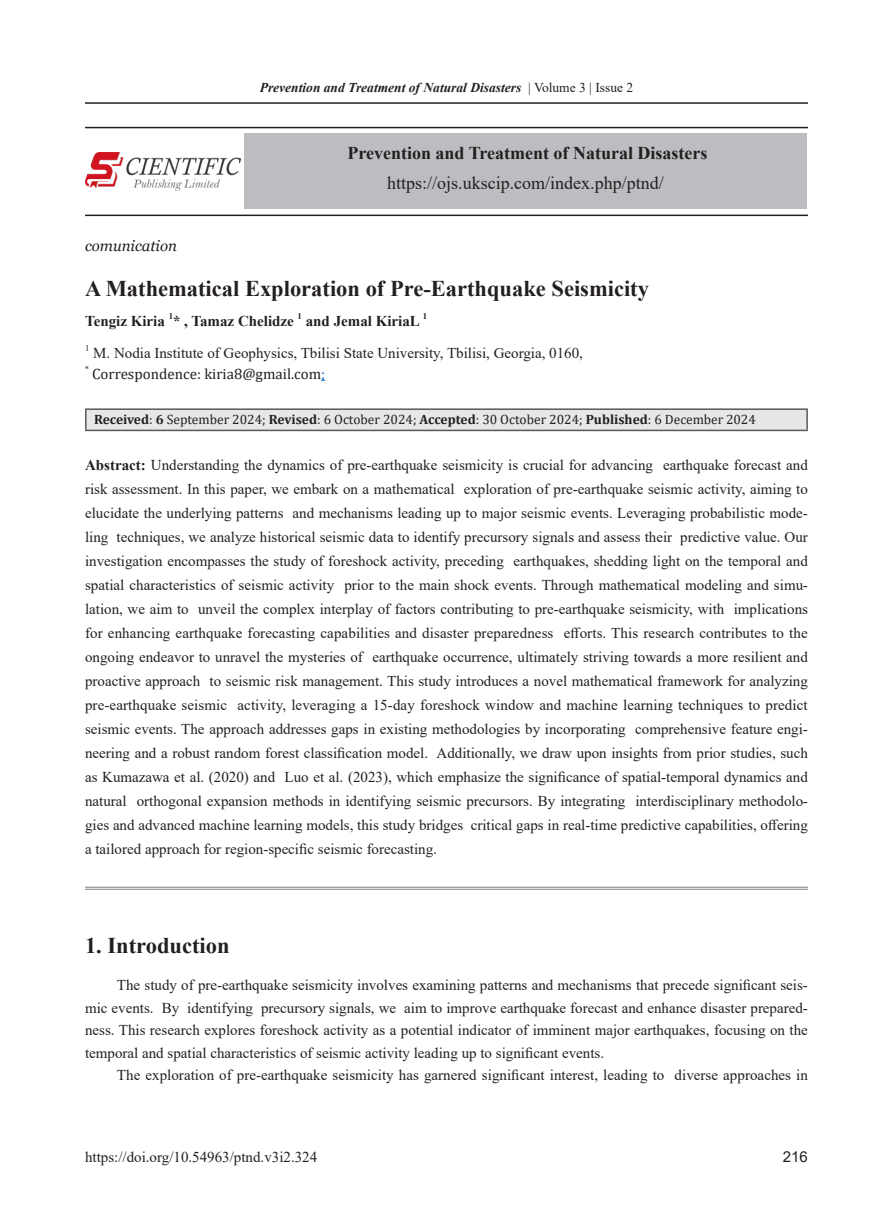
<style>
.page{position:relative;width:893px;height:1212px;background:#fff}
.page>*{position:absolute;margin:0;border:0;box-sizing:border-box;transform-origin:0 0}
.题目{font:700 22.5px "Times New Roman";color:#231f20}
.一级标题{font:700 22.5px "Times New Roman";color:#231f20}
.t1{font:700 18px "Times New Roman";color:#231f20}
.t2{font:18px "Times New Roman";color:#231f20}
.关键词{font:15px/24px "Times New Roman";color:#231f20;text-align:justify}
.正文{font:15px/22.5px "Times New Roman";letter-spacing:.005em;color:#231f20;text-align:justify}
.单位{font:15px "Times New Roman";color:#231f20}
.作者{font:700 15px "Times New Roman";color:#231f20}
.单位-2{font:15px "Cambria";color:#231f20}
.类型{font:italic 15px "Georgia";color:#231f20}
.t3{font:15px "Arial";color:#231f20}
.Table_Text{font:13.5px "Cambria";color:#231f20}
.t4{font:italic 700 13.5px "Times New Roman";color:#231f20}
.作者-2{font:700 8.7px "Times New Roman";color:#231f20}
.单位-3{font:8.7px "Times New Roman";color:#231f20}
.单位-4{font:8.7px "Cambria";color:#231f20}
.s1{font-weight:400;font-style:normal}
.s2{color:#0563c1}
.s3{font-weight:700}
</style>
<div class="page">
<div style="left:244px;top:134px;width:563px;height:75px;background:#bcbdc0"></div>
<hr style="left:85px;top:102px;width:723px;height:2px;background:#231f20">
<hr style="left:85px;top:215px;width:723px;height:1px;background:#231f20">
<hr style="left:85px;top:127px;width:723px;height:1px;background:#231f20">
<img style="left:85px;top:153px;width:156px;height:37px">
<hr style="left:85px;top:887px;width:723px;height:1px;background:#7e7e7e">
<hr style="left:85px;top:889px;width:723px;height:1px;background:#7e7e7e">
<div style="left:86px;top:409px;width:721px;height:21px;background:#e6e7e9"></div>
<hr style="left:85px;top:408px;width:723px;height:2px;background:#57585a">
<hr style="left:85px;top:430px;width:723px;height:1px;background:#57585a">
<hr style="left:85px;top:410px;width:2px;height:20px;background:#57585a">
<hr style="left:806px;top:410px;width:2px;height:20px;background:#57585a">
<p class="t4" style="left:260px;top:78px;width:375px">Prevention and Treatment of Natural Disasters <span class="s1">| Volume 3 | Issue 2</span></p>
<p class="t1" style="left:347px;top:140px;width:362px">Prevention and Treatment of Natural Disasters</p>
<p class="t2" style="left:387px;top:171px;width:278px">https://ojs.ukscip.com/index.php/ptnd/</p>
<p class="类型" style="left:85px;top:236px;width:93px">comunication</p>
<p class="题目" style="left:85px;top:273px;width:565px">A Mathematical Exploration of Pre-Earthquake Seismicity</p>
<p class="作者" style="left:85px;top:310px;width:81px">Tengiz Kiria</p>
<p class="作者-2" style="left:169px;top:309px;width:6px">1</p>
<p class="作者" style="left:173px;top:310px;width:122px">* , Tamaz Chelidze</p>
<p class="作者-2" style="left:298px;top:309px;width:6px">1</p>
<p class="作者" style="left:306px;top:310px;width:116px">and Jemal KiriaL</p>
<p class="作者-2" style="left:423px;top:309px;width:6px">1</p>
<p class="单位-3" style="left:85px;top:342px;width:6px">1</p>
<p class="单位" style="left:93px;top:342px;width:491px">M. Nodia Institute of Geophysics, Tbilisi State University, Tbilisi, Georgia, 0160,</p>
<p class="单位-4" style="left:85px;top:364px;width:5px">*</p>
<p class="单位-2" style="left:92px;top:365px;width:235px">Correspondence: kiria8@gmail.com<span class="s2">;</span></p>
<p class="Table_Text" style="left:94px;top:412px;width:663px"><span class="s3">Received</span>: <span class="s3">6</span> September 2024; <span class="s3">Revised</span>: 6 October 2024; <span class="s3">Accepted</span>: 30 October 2024; <span class="s3">Published</span>: 6 December 2024</p>
<p class="关键词" style="left:85px;top:453px;width:724px"><span class="s3">Abstract:</span> Understanding the dynamics of pre-earthquake seismicity is crucial for advancing earthquake forecast and risk assessment. In this paper, we embark on a mathematical exploration of pre-earthquake seismic activity, aiming to elucidate the underlying patterns and mechanisms leading up to major seismic events. Leveraging probabilistic mode&shy;ling techniques, we analyze historical seismic data to identify precursory signals and assess their predictive value. Our investigation encompasses the study of foreshock activity, preceding earthquakes, shedding light on the temporal and spatial characteristics of seismic activity prior to the main shock events. Through mathematical modeling and simu&shy;lation, we aim to unveil the complex interplay of factors contributing to pre-earthquake seismicity, with implications for enhancing earthquake forecasting capabilities and disaster preparedness efforts. This research contributes to the ongoing endeavor to unravel the mysteries of earthquake occurrence, ultimately striving towards a more resilient and proactive approach to seismic risk management. This study introduces a novel mathematical framework for analyzing pre-earthquake seismic activity, leveraging a 15-day foreshock window and machine learning techniques to predict seismic events. The approach addresses gaps in existing methodologies by incorporating comprehensive feature engi&shy;neering and a robust random forest classification model. Additionally, we draw upon insights from prior studies, such as Kumazawa et al. (2020) and Luo et al. (2023), which emphasize the significance of spatial-temporal dynamics and natural orthogonal expansion methods in identifying seismic precursors. By integrating interdisciplinary methodolo&shy;gies and advanced machine learning models, this study bridges critical gaps in real-time predictive capabilities, offering a tailored approach for region-specific seismic forecasting.</p>
<p class="一级标题" style="left:85px;top:929px;width:146px">1. Introduction</p>
<p class="正文" style="left:85px;top:973px;width:724px;text-indent:32px">The study of pre-earthquake seismicity involves examining patterns and mechanisms that precede significant seis&shy;mic events. By identifying precursory signals, we aim to improve earthquake forecast and enhance disaster prepared&shy;ness. This research explores foreshock activity as a potential indicator of imminent major earthquakes, focusing on the temporal and spatial characteristics of seismic activity leading up to significant events.</p>
<p class="正文" style="left:117px;top:1063px;width:692px">The exploration of pre-earthquake seismicity has garnered significant interest, leading to diverse approaches in</p>
<p class="单位" style="left:85px;top:1146px;width:234px">https://doi.org/10.54963/ptnd.v3i2.324</p>
<p class="t3" style="left:783px;top:1146px;width:27px">216</p>
</div>
